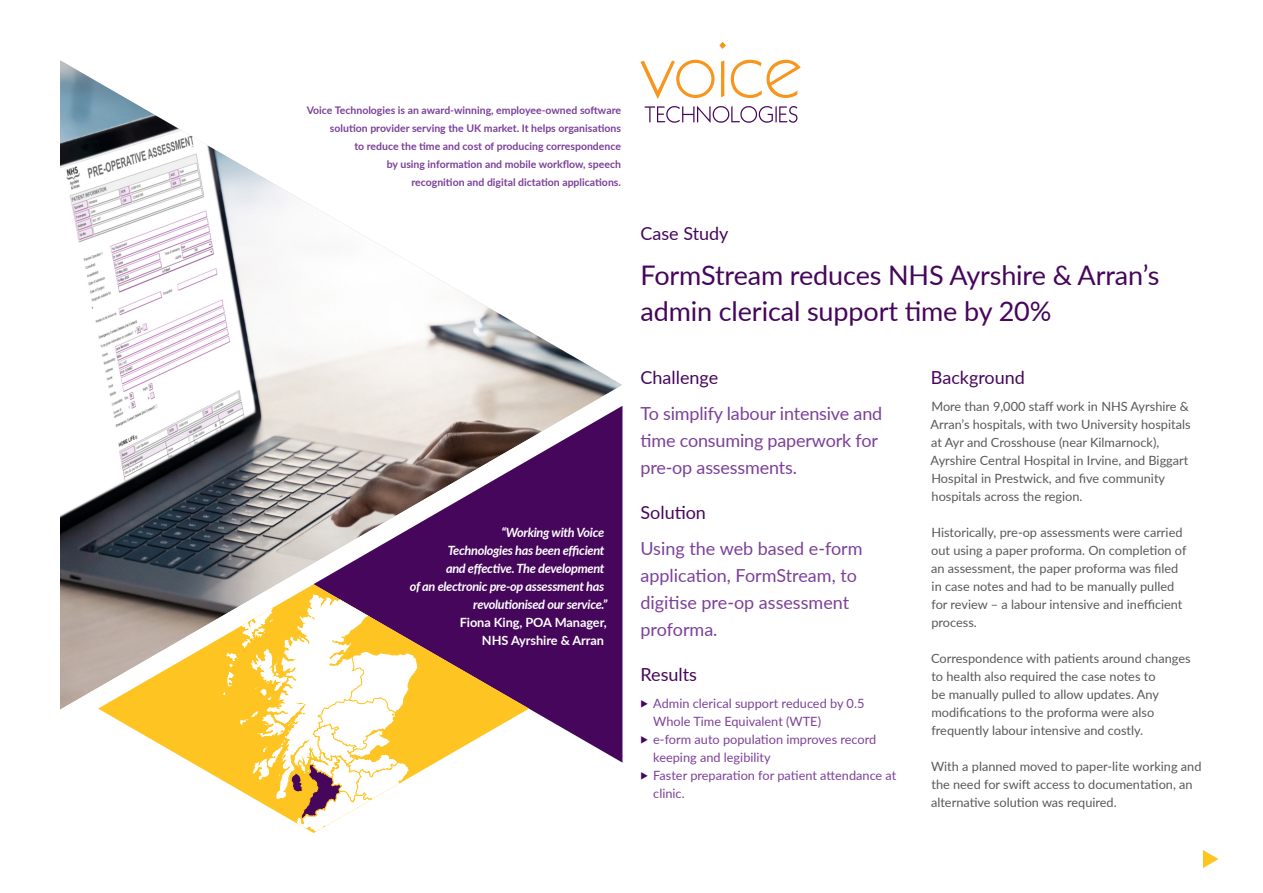
<style>
.page{position:relative;width:1263px;height:893px;background:#fff}
.page>*{position:absolute;margin:0;border:0;box-sizing:border-box;transform-origin:0 0}
.t1{font:27px/36px "Lato";letter-spacing:-.005em;color:#45065b}
.Head_C{font:18px/27px "Lato";letter-spacing:-.01em;color:#7c4099}
.Head_B{font:18px "Lato";color:#45065b}
.Body{font:12.75px/18px "Lato";color:#57585a}
.t2{font:12.75px/18px "Lato";color:#7c4099}
.t3{font:italic 700 12.75px/18px "Lato";letter-spacing:-.025em;color:#fff;text-align:right}
.t4{font:700 12.75px/18px "Lato";letter-spacing:-.005em;color:#fff;text-align:right}
.t5{font:700 10.5px/18px "Lato";color:#7c4099;text-align:right}
</style>
<div class="page">
<img style="left:60px;top:61px;width:550px;height:317px">
<svg style="left:60px;top:378px;width:563px;height:385px"></svg>
<svg style="left:640px;top:60px;width:74px;height:39px"></svg>
<svg style="left:719px;top:42px;width:7px;height:7px"></svg>
<svg style="left:721px;top:60px;width:3px;height:37px"></svg>
<svg style="left:731px;top:60px;width:70px;height:38px"></svg>
<svg style="left:645px;top:106px;width:152px;height:17px"></svg>
<svg style="left:1203px;top:850px;width:15px;height:18px"></svg>
<svg style="left:313px;top:406px;width:309px;height:357px;background:#7b5281"></svg>
<svg style="left:98px;top:584px;width:431px;height:193px"></svg>
<svg style="left:216px;top:587px;width:203px;height:246px"></svg>
<p class="t5" style="left:307px;top:101px;width:316px">Voice Technologies is an award-winning, employee-owned software solution provider serving the UK market. It helps organisations<br>to reduce the time and cost of producing correspondence<br>by using information and mobile workflow, speech<br>recognition and digital dictation applications.</p>
<p class="t3" style="left:410px;top:523px;width:199px">“Working with Voice<br>Technologies has been efficient<br>and effective. The development<br>of an electronic pre-op assessment has revolutionised our service.”</p>
<p class="t4" style="left:460px;top:613px;width:149px">Fiona King, POA Manager,<br>NHS Ayrshire &amp; Arran</p>
<p class="Head_B" style="left:640px;top:221px;width:90px">Case Study</p>
<p class="t1" style="left:640px;top:256px;width:520px">FormStream reduces NHS Ayrshire &amp; Arran’s admin clerical support time by 20%</p>
<p class="Head_B" style="left:640px;top:365px;width:79px">Challenge</p>
<p class="Head_C" style="left:640px;top:399px;width:243px">To simplify labour intensive and time consuming paperwork for pre-op assessments.</p>
<p class="Head_B" style="left:640px;top:500px;width:67px">Solution</p>
<p class="Head_C" style="left:640px;top:534px;width:224px">Using the web based e-form application, FormStream, to digitise pre-op assessment proforma.</p>
<p class="Head_B" style="left:640px;top:662px;width:58px">Results</p>
<p class="t2" style="left:653px;top:694px;width:213px">Admin clerical support reduced by 0.5<br>Whole Time Equivalent (WTE)</p>
<p class="t2" style="left:653px;top:730px;width:225px">e-form auto population improves record keeping and legibility</p>
<p class="t2" style="left:653px;top:766px;width:245px">Faster preparation for patient attendance at clinic.</p>
<p class="Head_B" style="left:931px;top:365px;width:96px">Background</p>
<p class="Body" style="left:930px;top:397px;width:261px">More than 9,000 staff work in NHS Ayrshire &amp; Arran’s hospitals, with two University hospitals at Ayr and Crosshouse (near Kilmarnock), Ayrshire Central Hospital in Irvine, and Biggart Hospital in Prestwick, and five community hospitals across the region.</p>
<p class="Body" style="left:931px;top:523px;width:257px">Historically, pre-op assessments were carried out using a paper proforma. On completion of an assessment, the paper proforma was filed in case notes and had to be manually pulled for review – a labour intensive and inefficient process.</p>
<p class="Body" style="left:931px;top:649px;width:261px">Correspondence with patients around changes to health also required the case notes to<br>be manually pulled to allow updates. Any modifications to the proforma were also frequently labour intensive and costly.</p>
<p class="Body" style="left:931px;top:757px;width:272px">With a planned moved to paper-lite working and the need for swift access to documentation, an alternative solution was required.</p>
</div>
